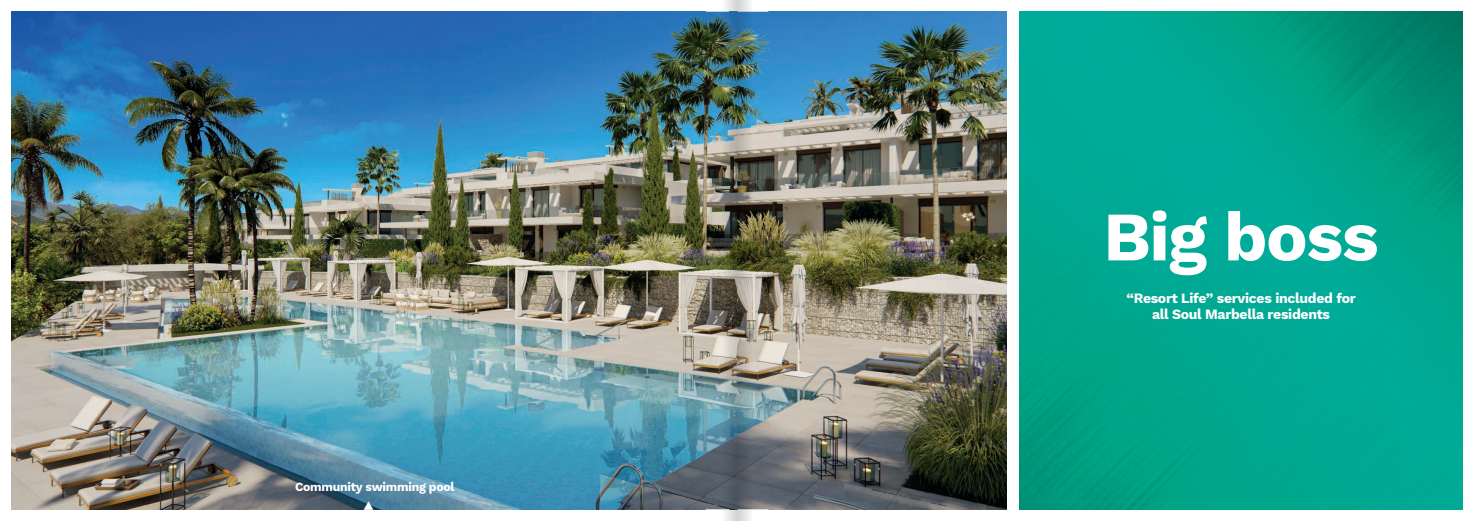
<style>
.page{position:relative;width:1474px;height:521px;background:#fff}
.page>*{position:absolute;margin:0;border:0;box-sizing:border-box;transform-origin:0 0}
.t1{font:700 69.3px "Work Sans";letter-spacing:-.02em;color:#fff}
.t2{font:700 14px/15.8px "Work Sans";letter-spacing:-.02em;color:#fff;text-align:center}
.t3{font:700 12.25px "Work Sans";letter-spacing:-.02em;color:#fff}
</style>
<div class="page">
<img style="left:11px;top:12px;width:694px;height:497px">
<img style="left:1019px;top:12px;width:443px;height:497px">
<img style="left:768px;top:12px;width:238px;height:497px">
<svg style="left:363px;top:501px;width:10px;height:9px"></svg>
<img style="left:705px;top:0;width:63px;height:521px">
<p class="t3" style="left:295px;top:480px;width:161px">Community swimming pool</p>
<h1 class="t1" style="left:1103px;top:196px;width:277px">Big boss</h1>
<p class="t2" style="left:1126px;top:290px;width:231px">“Resort Life” services included for all Soul Marbella residents</p>
</div>
